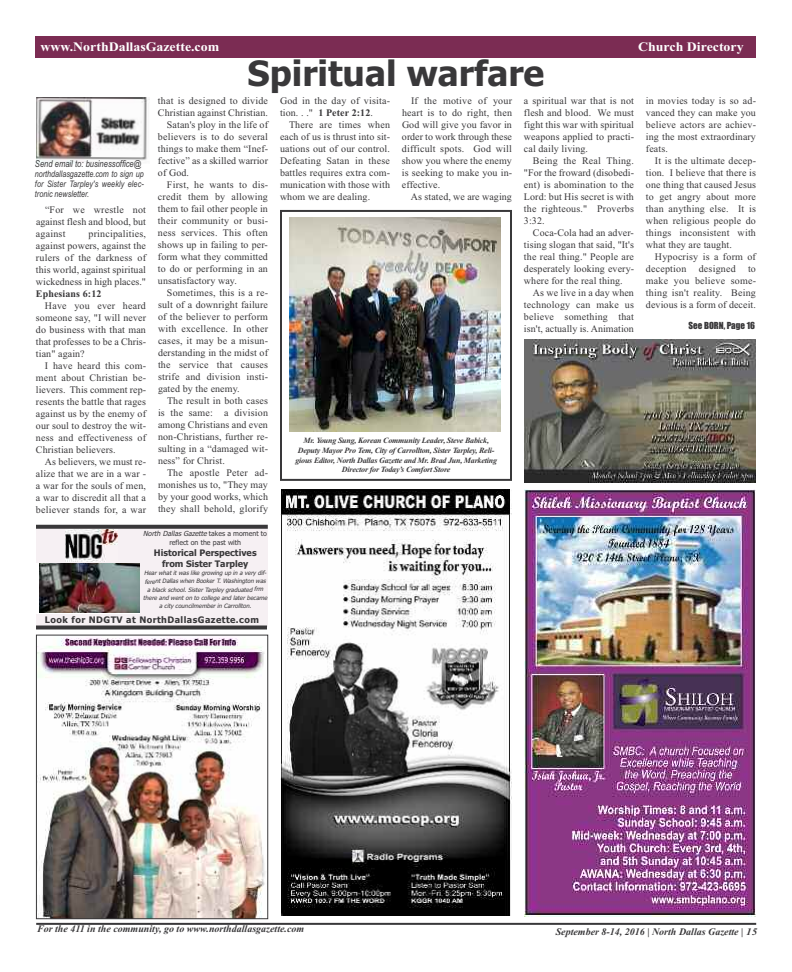
<style>
.page{position:relative;width:792px;height:972px;background:#fff}
.page>*{position:absolute;margin:0;border:0;box-sizing:border-box;transform-origin:0 0}
.t1{font:700 35px "Tahoma";color:#39383a}
.t2{font:700 13px "Times New Roman";color:#fff;scale:1.07 1}
.t3{font:10px/12px "Times New Roman";letter-spacing:.01em;color:#39383a;text-align:justify}
.t4{font:italic 700 10px "Times New Roman";color:#39383a}
.t5{font:700 10px "Times New Roman";letter-spacing:.01em;color:#39383a}
.t6{font:italic 9.5px "Arial";color:#39383a;scale:.8 1}
.t7{font:italic 9px/10px "Arial";letter-spacing:.005em;color:#39383a;text-align:justify;scale:.8 1}
.t8{font:700 9px/10.8px "Tahoma";color:#39383a;text-align:center}
.t9{font:700 9px "Tahoma";letter-spacing:.05em;color:#39383a}
.t10{font:9px "Impact";color:#39383a}
.t11{font:italic 700 8px/9.6px "Times New Roman";letter-spacing:-.025em;color:#39383a;text-align:center}
.t12{font:7px/9.3px "Tahoma";color:#39383a;text-align:center}
.t13{font:italic 6px/8.2px "Tahoma";color:#39383a;text-align:center}
.s1{font-weight:700}
.s2{font-style:italic}
</style>
<div class="page">
<div style="left:280px;top:210px;width:232px;height:271px;border:2px solid #39383a"></div>
<hr style="left:36px;top:923px;width:720px;height:2px;background:#39383a">
<div style="left:35px;top:36px;width:721px;height:22px;background:#7b2c53"></div>
<img style="left:524px;top:340px;width:232px;height:142px">
<img style="left:38px;top:637px;width:227px;height:280px">
<div style="left:36px;top:635px;width:232px;height:284px;border:1px solid #39383a"></div>
<img style="left:36px;top:97px;width:114px;height:67px">
<img style="left:280px;top:489px;width:232px;height:426px">
<img style="left:524px;top:489px;width:232px;height:428px">
<div style="left:36px;top:528px;width:232px;height:99px;background:#f6f0f3"></div>
<div style="left:36px;top:563px;width:104px;height:51px;background:linear-gradient(to bottom,#fff,#fff)"></div>
<img style="left:40px;top:563px;width:100px;height:49px">
<svg style="left:36px;top:525px;width:232px;height:4px"></svg>
<svg style="left:36px;top:626px;width:231px;height:4px"></svg>
<img style="left:66px;top:530px;width:52px;height:31px">
<img style="left:290px;top:218px;width:211px;height:214px">
<h2 class="t2" style="left:41px;top:39px;width:169px">www.NorthDallasGazette.com</h2>
<h2 class="t2" style="left:638px;top:39px;width:100px">Church Directory</h2>
<p class="t6" style="left:35px;top:158px;width:135px">Send email to: businessoffice@</p>
<p class="t7" style="left:35px;top:169px;width:137px">northdallasgazette.com to sign up for Sister Tarpley's weekly elec&shy;tronic newsletter.</p>
<p class="t3" style="left:36px;top:203px;width:112px;text-indent:9px">“For we wrestle not against flesh and blood, but against</p>
<p class="t3" style="left:36px;top:227px;width:112px;text-indent:52px">principalities, against powers, against the rulers of the darkness of this world, against spiritual wickedness in high places."</p>
<p class="t5" style="left:36px;top:288px;width:67px">Ephesians 6:12</p>
<p class="t3" style="left:36px;top:299px;width:112px;text-indent:9px">Have you ever heard someone say, "I will never do business with that man that professes to be a Chris&shy;tian" again?</p>
<p class="t3" style="left:36px;top:359px;width:112px;text-indent:9px">I have heard this com&shy;ment about Christian be&shy;lievers. This comment rep&shy;resents the battle that rages against us by the enemy of our soul to destroy the wit&shy;ness and effectiveness of Christian believers.</p>
<p class="t3" style="left:36px;top:455px;width:112px;text-indent:9px">As believers, we must re&shy;alize that we are in a war - a war for the souls of men, a war to discredit all that a believer stands for, a war</p>
<h1 class="t1" style="left:248px;top:54px;width:298px">Spiritual warfare</h1>
<p class="t3" style="left:158px;top:95px;width:112px">that is designed to divide</p>
<p class="t3" style="left:158px;top:107px;width:111px">Christian against Christian.</p>
<p class="t3" style="left:167px;top:119px;width:102px">Satan's ploy in the life of</p>
<p class="t3" style="left:158px;top:131px;width:112px">believers is to do several</p>
<p class="t3" style="left:158px;top:143px;width:112px">things to make them “Inef-</p>
<p class="t3" style="left:158px;top:155px;width:111px">fective” as a skilled warrior</p>
<p class="t3" style="left:158px;top:167px;width:33px">of God.</p>
<p class="t3" style="left:167px;top:179px;width:103px">First, he wants to dis-</p>
<p class="t3" style="left:158px;top:191px;width:111px">credit them by allowing</p>
<p class="t3" style="left:158px;top:203px;width:111px">them to fail other people in</p>
<p class="t3" style="left:158px;top:215px;width:112px">their community or busi-</p>
<p class="t3" style="left:158px;top:227px;width:111px">ness services. This often</p>
<p class="t3" style="left:158px;top:239px;width:111px">shows up in failing to per-</p>
<p class="t3" style="left:158px;top:251px;width:111px">form what they committed</p>
<p class="t3" style="left:158px;top:263px;width:112px">to do or performing in an</p>
<p class="t3" style="left:158px;top:275px;width:80px">unsatisfactory way.</p>
<p class="t3" style="left:167px;top:287px;width:103px">Sometimes, this is a re-</p>
<p class="t3" style="left:158px;top:299px;width:112px">sult of a downright failure</p>
<p class="t3" style="left:158px;top:311px;width:112px">of the believer to perform</p>
<p class="t3" style="left:158px;top:323px;width:111px">with excellence. In other</p>
<p class="t3" style="left:158px;top:335px;width:112px">cases, it may be a misun-</p>
<p class="t3" style="left:158px;top:347px;width:111px">derstanding in the midst of</p>
<p class="t3" style="left:158px;top:359px;width:111px">the service that causes</p>
<p class="t3" style="left:158px;top:371px;width:112px">strife and division insti-</p>
<p class="t3" style="left:158px;top:383px;width:83px">gated by the enemy.</p>
<p class="t3" style="left:167px;top:395px;width:102px">The result in both cases</p>
<p class="t3" style="left:158px;top:407px;width:112px">is the same: a division</p>
<p class="t3" style="left:158px;top:419px;width:111px">among Christians and even</p>
<p class="t3" style="left:158px;top:431px;width:112px">non-Christians, further re-</p>
<p class="t3" style="left:158px;top:443px;width:112px">sulting in a “damaged wit-</p>
<p class="t3" style="left:158px;top:455px;width:68px">ness” for Christ.</p>
<p class="t3" style="left:167px;top:467px;width:103px">The apostle Peter ad-</p>
<p class="t3" style="left:158px;top:479px;width:111px">monishes us to, "They may</p>
<p class="t3" style="left:158px;top:491px;width:112px">by your good works, which</p>
<p class="t3" style="left:158px;top:503px;width:112px">they shall behold, glorify</p>
<p class="t3" style="left:280px;top:95px;width:112px">God in the day of visita&shy;tion. . ." <span class="s1">1 Peter 2:12</span>.</p>
<p class="t3" style="left:280px;top:119px;width:112px;text-indent:9px">There are times when each of us is thrust into sit&shy;uations out of our control.<br>Defeating Satan in these battles requires extra com&shy;munication with those with whom we are dealing.</p>
<p class="t3" style="left:402px;top:95px;width:112px;text-indent:9px">If the motive of your heart is to do right, then God will give you favor in order to work through these difficult spots. God will show you where the enemy is seeking to make you in&shy;effective.</p>
<p class="t3" style="left:411px;top:191px;width:102px">As stated, we are waging</p>
<p class="t11" style="left:295px;top:436px;width:203px">Mr. Young Sung, Korean Community Leader, Steve Babick, Deputy Mayor Pro Tem, City of Carrollton, Sister Tarpley, Reli&shy;gious Editor, North Dallas Gazette and Mr. Brad Jun, Marketing Director for Today’s Comfort Store</p>
<p class="t3" style="left:524px;top:95px;width:112px">a spiritual war that is not flesh and blood. We must fight this war with spiritual weapons applied to practi&shy;cal daily living.</p>
<p class="t3" style="left:524px;top:155px;width:112px;text-indent:9px">Being the Real Thing. "For the froward (disobedi&shy;ent) is abomination to the Lord: but His secret is with the righteous." Proverbs 3:32.</p>
<p class="t3" style="left:524px;top:227px;width:112px;text-indent:9px">Coca-Cola had an adver&shy;tising slogan that said, "It's the real thing." People are desperately looking every&shy;where for the real thing.</p>
<p class="t3" style="left:524px;top:287px;width:112px;text-indent:9px">As we live in a day when technology can make us believe something that isn't, actually is. Animation</p>
<p class="t12" style="left:143px;top:529px;width:125px"><span class="s2">NorthDallasGazette</span>takes a moment to reflect on the past with</p>
<p class="t8" style="left:154px;top:548px;width:104px">Historical Perspectives from Sister Tarpley</p>
<p class="t13" style="left:143px;top:569px;width:127px">Hear what it was like growing up in a very dif&shy;ferent Dallas when Booker T. Washington was a black school. Sister Tarpley graduated frm there and went on to college and later became a city councilmember in Carrollton.</p>
<p class="t9" style="left:45px;top:615px;width:216px">Look for NDGTV at NorthDallasGazette.com</p>
<p class="t3" style="left:646px;top:95px;width:112px">in movies today is so ad&shy;vanced they can make you believe actors are achiev&shy;ing the most extraordinary feats.</p>
<p class="t3" style="left:646px;top:155px;width:112px;text-indent:9px">It is the ultimate decep&shy;tion. I believe that there is one thing that caused Jesus to get angry about more than anything else. It is when religious people do things inconsistent with what they are taught.</p>
<p class="t3" style="left:646px;top:251px;width:112px;text-indent:9px">Hypocrisy is a form of deception designed to make you believe some&shy;thing isn't reality. Being devious is a form of deceit.</p>
<p class="t10" style="left:689px;top:321px;width:68px">See BORN, Page 16</p>
<p class="t4" style="left:37px;top:923px;width:269px">For the 411 in the community, go to www.northdallasgazette.com</p>
<p class="t4" style="left:556px;top:926px;width:203px">September 8-14, 2016 | North Dallas Gazette | 15</p>
</div>
